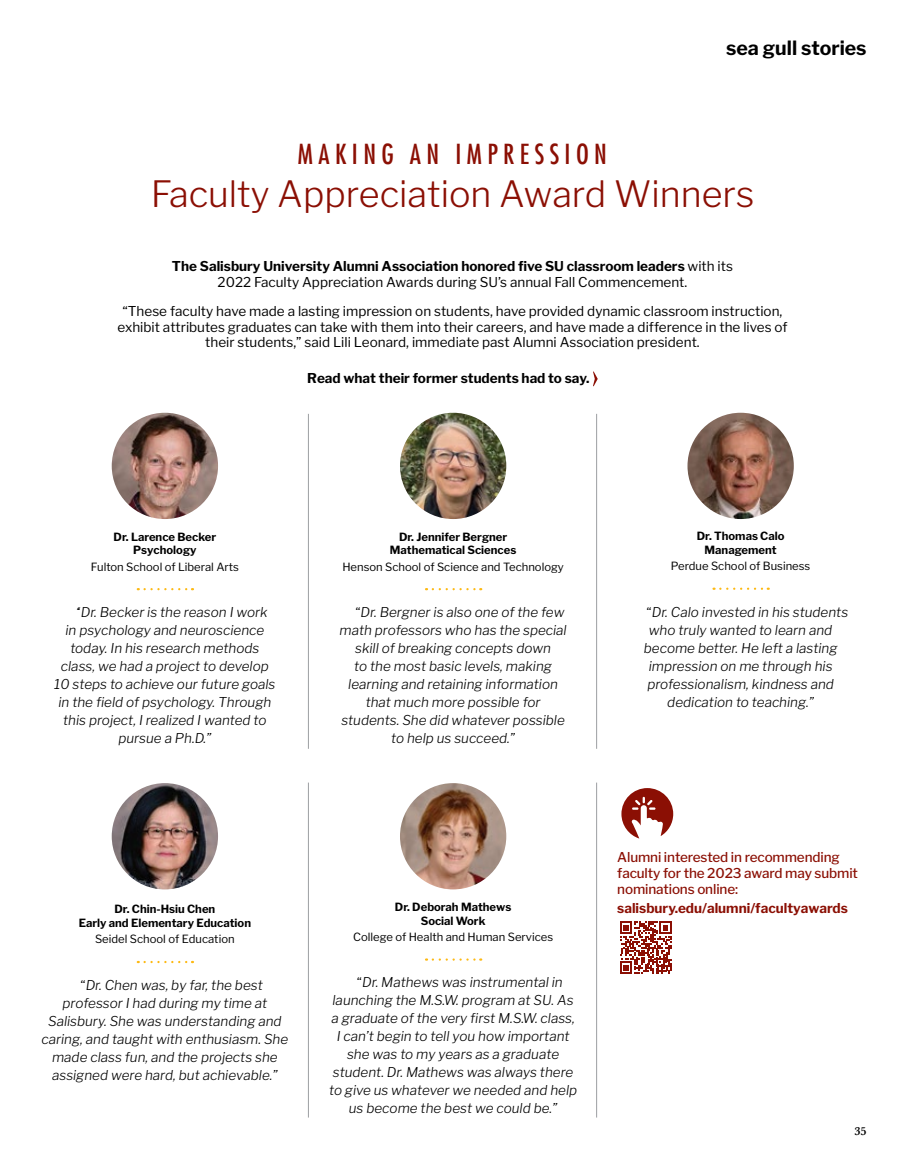
<style>
.page{position:relative;width:905px;height:1175px;background:#fff}
.page>*{position:absolute;margin:0;border:0;box-sizing:border-box;transform-origin:0 0}
.t1{font:300 36px "Libre Franklin";color:#8b0f04}
.t2{font:500 condensed 27px "Futura Com";letter-spacing:.2em;color:#8b0f04}
.t3{font:700 19.5px "Libre Franklin";color:#000}
.t4{font:italic 300 13.5px "Libre Franklin";color:#000}
.t5{font:13.5px/15.8px "Libre Franklin";color:#000;text-align:center}
.t6{font:500 13.5px/16.2px "Libre Franklin";letter-spacing:-.01em;color:#8b0f04}
.t7{font:700 13.5px "Libre Franklin";color:#000}
.t8{font:700 13.5px "Libre Franklin";color:#8b0f04}
.t9{font:600 12px "Baskerville";color:#000}
.t10{font:700 11.25px/13.5px "Libre Franklin";color:#000;text-align:center}
.t11{font:11.25px "Libre Franklin";color:#000}
.s1{font-weight:700}
.s2{font-style:normal}
</style>
<div class="page">
<svg style="left:593px;top:371px;width:4px;height:15px"></svg>
<hr style="left:308px;top:414px;width:1px;height:334px;background:#9d9fa2">
<hr style="left:308px;top:782px;width:1px;height:335px;background:#9d9fa2">
<hr style="left:596px;top:414px;width:1px;height:334px;background:#9d9fa2">
<hr style="left:596px;top:782px;width:1px;height:335px;background:#9d9fa2">
<img style="left:400px;top:783px;width:106px;height:106px;border-radius:53px">
<svg style="left:433px;top:958px;width:48px;height:2px"></svg>
<img style="left:112px;top:413px;width:106px;height:106px;border-radius:53px">
<svg style="left:138px;top:588px;width:55px;height:2px"></svg>
<img style="left:400px;top:413px;width:106px;height:106px;border-radius:53px">
<svg style="left:433px;top:588px;width:48px;height:2px"></svg>
<img style="left:112px;top:783px;width:106px;height:106px;border-radius:53px">
<svg style="left:138px;top:960px;width:55px;height:3px"></svg>
<img style="left:687px;top:413px;width:106px;height:106px;border-radius:53px">
<svg style="left:720px;top:587px;width:48px;height:3px"></svg>
<svg style="left:621px;top:788px;width:52px;height:50px"></svg>
<svg style="left:620px;top:921px;width:52px;height:52px"></svg>
<p class="t3" style="left:726px;top:36px;width:142px">sea gull stories</p>
<p class="t2" style="left:298px;top:135px;width:310px">MAKING AN IMPRESSION</p>
<p class="t1" style="left:151px;top:173px;width:605px">Faculty Appreciation Award Winners</p>
<p class="t5" style="left:172px;top:258px;width:562px"><span class="s1">The Salisbury University Alumni Association honored five SU classroom leaders</span> with its<br>2022 Faculty Appreciation Awards during SU’s annual Fall Commencement.</p>
<p class="t5" style="left:117px;top:303px;width:671px">“These faculty have made a lasting impression on students, have provided dynamic classroom instruction, exhibit attributes graduates can take with them into their careers, and have made a difference in the lives of their students,” said Lili Leonard, immediate past Alumni Association president.</p>
<p class="t7" style="left:307px;top:370px;width:284px">Read what their former students had to say.</p>
<p class="t10" style="left:114px;top:530px;width:104px">Dr. Larence Becker<br>Psychology</p>
<p class="t11" style="left:91px;top:559px;width:150px">Fulton School of Liberal Arts</p>
<p class="t4" style="left:76px;top:604px;width:193px">“Dr. Becker is the reason I work</p>
<p class="t4" style="left:65px;top:622px;width:200px">in psychology and neuroscience</p>
<p class="t4" style="left:70px;top:640px;width:190px">today. In his research methods</p>
<p class="t4" style="left:61px;top:658px;width:209px">class, we had a project to develop</p>
<p class="t4" style="left:54px;top:676px;width:223px">10 steps to achieve our future goals</p>
<p class="t4" style="left:58px;top:694px;width:214px">in the field of psychology. Through</p>
<p class="t4" style="left:63px;top:712px;width:205px">this project, I realized I wanted to</p>
<p class="t4" style="left:118px;top:730px;width:94px">pursue a Ph.D.”</p>
<p class="t10" style="left:390px;top:530px;width:128px">Dr. Jennifer Bergner<br>Mathematical Sciences</p>
<p class="t11" style="left:342px;top:559px;width:223px">Henson School of Science and Technology</p>
<p class="t4" style="left:355px;top:604px;width:210px"><span class="s2">“</span>Dr. Bergner is also one of the few</p>
<p class="t4" style="left:339px;top:622px;width:229px">math professors who has the special</p>
<p class="t4" style="left:355px;top:640px;width:197px">skill of breaking concepts down</p>
<p class="t4" style="left:354px;top:658px;width:199px">to the most basic levels, making</p>
<p class="t4" style="left:348px;top:676px;width:211px">learning and retaining information</p>
<p class="t4" style="left:365px;top:694px;width:176px">that much more possible for</p>
<p class="t4" style="left:341px;top:712px;width:225px">students. She did whatever possible</p>
<p class="t4" style="left:391px;top:730px;width:125px">to help us succeed.”</p>
<p class="t10" style="left:696px;top:529px;width:89px">Dr. Thomas Calo<br>Management</p>
<p class="t11" style="left:671px;top:559px;width:141px">Perdue School of Business</p>
<p class="t4" style="left:646px;top:604px;width:203px"><span class="s2">“</span>Dr. Calo invested in his students</p>
<p class="t4" style="left:649px;top:622px;width:185px">who truly wanted to learn and</p>
<p class="t4" style="left:643px;top:640px;width:195px">become better. He left a lasting</p>
<p class="t4" style="left:648px;top:658px;width:185px">impression on me through his</p>
<p class="t4" style="left:647px;top:676px;width:188px">professionalism, kindness and</p>
<p class="t4" style="left:667px;top:694px;width:148px">dedication to teaching.”</p>
<p class="t10" style="left:79px;top:902px;width:174px">Dr. Chin-Hsiu Chen<br>Early and Elementary Education</p>
<p class="t11" style="left:95px;top:932px;width:141px">Seidel School of Education</p>
<p class="t4" style="left:80px;top:977px;width:184px"><span class="s2">“</span>Dr. Chen was, by far, the best</p>
<p class="t4" style="left:63px;top:995px;width:206px">professor I had during my time at</p>
<p class="t4" style="left:48px;top:1013px;width:235px">Salisbury. She was understanding and</p>
<p class="t4" style="left:41px;top:1031px;width:248px">caring, and taught with enthusiasm. She</p>
<p class="t4" style="left:52px;top:1049px;width:227px">made class fun, and the projects she</p>
<p class="t4" style="left:52px;top:1067px;width:227px">assigned were hard, but achievable.”</p>
<p class="t10" style="left:395px;top:900px;width:118px">Dr. Deborah Mathews<br>Social Work</p>
<p class="t11" style="left:353px;top:930px;width:201px">College of Health and Human Services</p>
<p class="t4" style="left:357px;top:974px;width:207px"><span class="s2">“</span>Dr. Mathews was instrumental in</p>
<p class="t4" style="left:332px;top:992px;width:243px">launching the M.S.W. program at SU. As</p>
<p class="t4" style="left:331px;top:1010px;width:245px">a graduate of the very first M.S.W. class,</p>
<p class="t4" style="left:336px;top:1028px;width:234px">I can’t begin to tell you how important</p>
<p class="t4" style="left:347px;top:1046px;width:213px">she was to my years as a graduate</p>
<p class="t4" style="left:333px;top:1064px;width:242px">student. Dr. Mathews was always there</p>
<p class="t4" style="left:329px;top:1082px;width:249px">to give us whatever we needed and help</p>
<p class="t4" style="left:349px;top:1100px;width:210px">us become the best we could be.”</p>
<p class="t6" style="left:617px;top:849px;width:242px">Alumni interested in recommending faculty for the 2023 award may submit nominations online:</p>
<p class="t8" style="left:617px;top:900px;width:232px">salisbury.edu/alumni/facultyawards</p>
<p class="t9" style="left:854px;top:1123px;width:13px">35</p>
</div>
